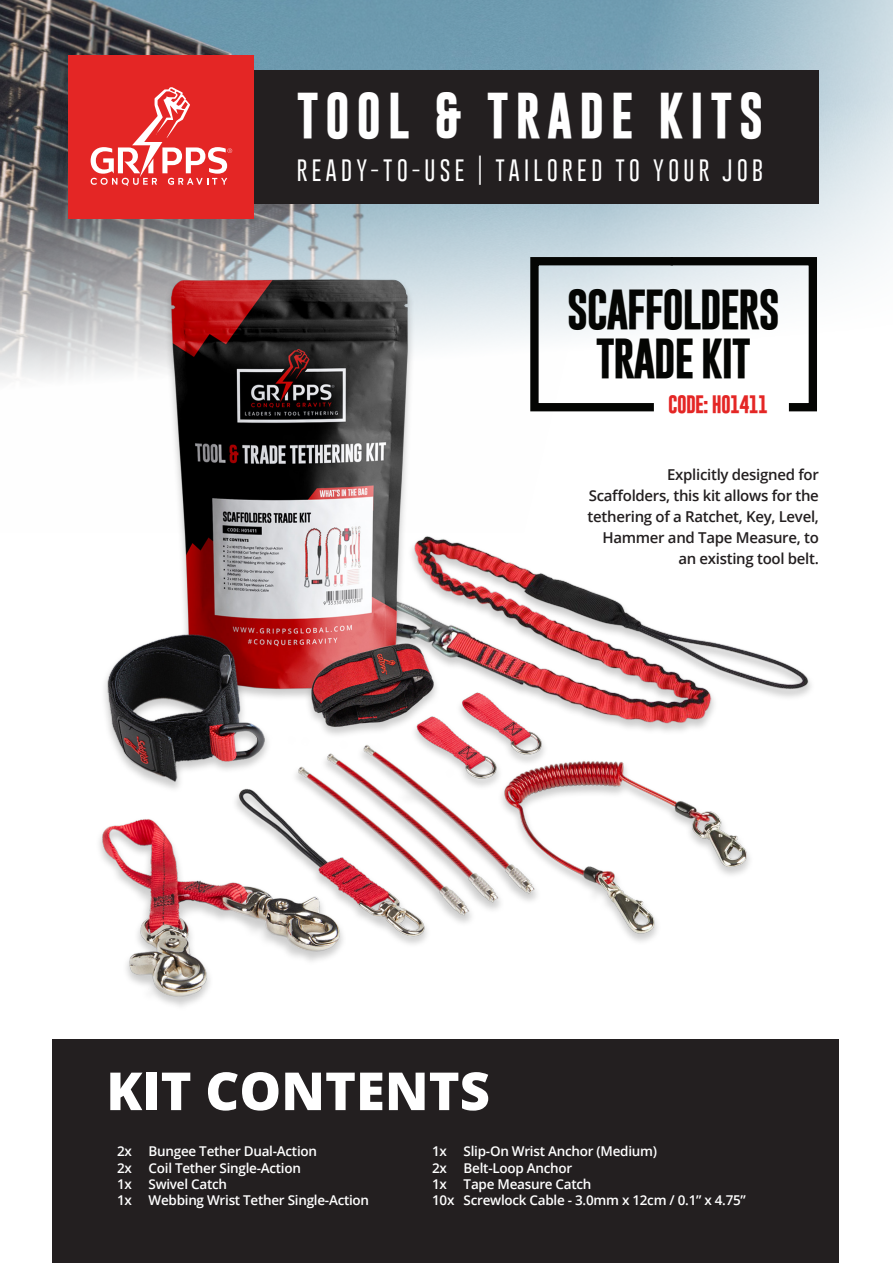
<style>
.page{position:relative;width:893px;height:1263px;background:#fff}
.page>*{position:absolute;margin:0;border:0;box-sizing:border-box;transform-origin:0 0}
.t1{font:800 52.5px "Open Sans";color:#fff}
.t2{font:700 46.8px "Gobold";letter-spacing:.14em;color:#fff}
.t3{font:700 40.8px "Gobold";letter-spacing:-.04em;color:#040503}
.t4{font:100 22.5px "Gobold";letter-spacing:.195em;color:#fff}
.t5{font:700 18.3px "Gobold";letter-spacing:-.04em;color:#e42625}
.t6{font:600 15px/21px "Open Sans";letter-spacing:-.02em;color:#231f20;text-align:right}
.t7{font:600 13.5px "Open Sans";letter-spacing:-.02em;color:#fff}
</style>
<div class="page">
<img style="left:0;top:0;width:893px;height:381px">
<img style="left:64px;top:238px;width:764px;height:769px">
<svg style="left:526px;top:253px;width:295px;height:163px"></svg>
<div style="left:237px;top:70px;width:582px;height:133px;background:#231f20"></div>
<div style="left:69px;top:55px;width:185px;height:163px;background:#e42625"></div>
<svg style="left:91px;top:87px;width:141px;height:99px"></svg>
<div style="left:52px;top:1039px;width:787px;height:224px;background:#231f20"></div>
<p class="t2" style="left:297px;top:86px;width:468px">TOOL &amp; TRADE KITS</p>
<p class="t4" style="left:297px;top:155px;width:468px">READY-TO-USE | TAILORED TO YOUR JOB</p>
<p class="t3" style="left:567px;top:283px;width:215px">SCAFFOLDERS</p>
<p class="t3" style="left:596px;top:332px;width:157px">TRADE KIT</p>
<p class="t5" style="left:668px;top:392px;width:101px">CODE: H01411</p>
<p class="t6" style="left:588px;top:463px;width:233px">Explicitly designed for<br>Scaffolders, this kit allows for the tethering of a Ratchet, Key, Level,<br>Hammer and Tape Measure, to an existing tool belt.</p>
<p class="t1" style="left:106px;top:1051px;width:385px">KIT CONTENTS</p>
<p class="t7" style="left:117px;top:1142px;width:201px">2x Bungee Tether Dual-Action</p>
<p class="t7" style="left:117px;top:1158px;width:185px">2x Coil Tether Single-Action</p>
<p class="t7" style="left:117px;top:1174px;width:111px">1x Swivel Catch</p>
<p class="t7" style="left:117px;top:1191px;width:254px">1x Webbing Wrist Tether Single-Action</p>
<p class="t7" style="left:432px;top:1142px;width:226px">1x Slip-On Wrist Anchor (Medium)</p>
<p class="t7" style="left:432px;top:1158px;width:142px">2x Belt-Loop Anchor</p>
<p class="t7" style="left:432px;top:1174px;width:161px">1x Tape Measure Catch</p>
<p class="t7" style="left:432px;top:1191px;width:315px">10x Screwlock Cable - 3.0mm x 12cm / 0.1” x 4.75”</p>
</div>
